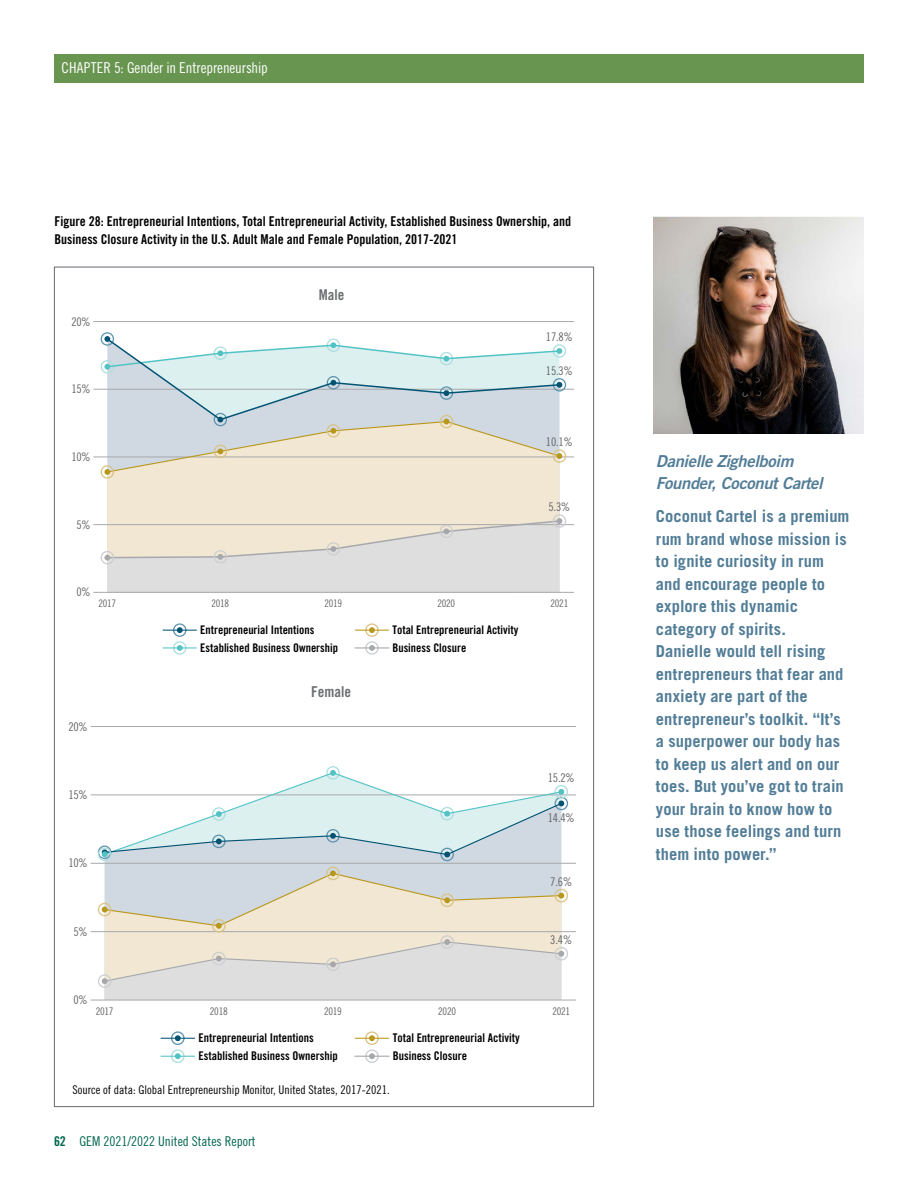
<style>
.page{position:relative;width:918px;height:1188px;background:#fff}
.page>*{position:absolute;margin:0;border:0;box-sizing:border-box;transform-origin:0 0}
.t1{font:700 16.5px/22.5px "Trade Gothic LT Std";letter-spacing:.005em;color:#527d97}
.t2{font:16.5px/22.5px "Trade Gothic LT Std Bd 2 Obl";letter-spacing:-.02em;color:#527d97}
.t3{font:15px "Trade Gothic LT Std Cn 18";letter-spacing:-.005em;color:#fff}
.t4{font:15px "Trade Gothic LT Std Bd Cn 20";color:#6c6f70}
.t5{font:14.85px "Trade Gothic LT Std Bd Cn 20";color:#6c6f70}
.t6{font:13.5px/18px "Trade Gothic LT Std Bd Cn 20";color:#000}
.t7{font:13.5px "Trade Gothic LT Std Cn 18";color:#00654f}
.t8{font:12px/18px "Trade Gothic LT Std Bd Cn 20";color:#000}
.t9{font:12px "Trade Gothic LT Std Cn 18";color:#000}
.t10{font:12px "Trade Gothic LT Std Cn 18";letter-spacing:-.015em;color:#636466}
.t11{font:11.85px/17.9px "Trade Gothic LT Std Bd Cn 20";color:#000}
.t12{font:11.85px "Trade Gothic LT Std Cn 18";letter-spacing:-.015em;color:#636466}
.t13{font:10.5px "Trade Gothic LT Std Cn 18";letter-spacing:-.025em;color:#636466}
.t14{font:10.35px "Trade Gothic LT Std Cn 18";letter-spacing:-.025em;color:#636466}
.s1{font-family:"Trade Gothic LT Std Bd Cn 20"}
</style>
<div class="page">
<div style="left:54px;top:54px;width:809px;height:28px;background:#689550"></div>
<div style="left:107px;top:475px;width:452px;height:43px;background:#f1e7d2"></div>
<hr style="left:93px;top:321px;width:481px;height:1px;background:#a7a9ac">
<hr style="left:93px;top:457px;width:481px;height:1px;background:#a7a9ac">
<hr style="left:93px;top:389px;width:481px;height:1px;background:#a7a9ac">
<hr style="left:93px;top:524px;width:481px;height:1px;background:#a7a9ac">
<hr style="left:93px;top:592px;width:481px;height:1px;background:#a7a9ac">
<div style="left:101px;top:332px;width:13px;height:14px;border:1px solid #6094ae;border-radius:50%"></div>
<div style="left:553px;top:378px;width:13px;height:14px;border:1px solid #6094ae;border-radius:50%"></div>
<div style="left:101px;top:360px;width:13px;height:13px;border:1px solid #addedf;border-radius:50%"></div>
<div style="left:553px;top:344px;width:13px;height:14px;border:1px solid #addedf;border-radius:50%"></div>
<div style="left:101px;top:465px;width:13px;height:14px;border:1px solid #dac385;border-radius:50%"></div>
<div style="left:553px;top:449px;width:13px;height:14px;border:1px solid #dac385;border-radius:50%"></div>
<svg style="left:104px;top:336px;width:458px;height:139px;background:#dae2e0"></svg>
<div style="left:173px;top:623px;width:13px;height:14px;border:1px solid #6094ae;border-radius:50%"></div>
<svg style="left:177px;top:627px;width:6px;height:6px"></svg>
<hr style="left:163px;top:630px;width:34px;height:1px;background:#005373">
<div style="left:173px;top:641px;width:13px;height:14px;border:1px solid #addedf;border-radius:50%"></div>
<svg style="left:177px;top:645px;width:6px;height:6px"></svg>
<hr style="left:163px;top:647px;width:34px;height:1px;background:#51c3c5">
<div style="left:365px;top:623px;width:14px;height:14px;border:1px solid #dac385;border-radius:50%"></div>
<svg style="left:369px;top:627px;width:6px;height:6px"></svg>
<hr style="left:355px;top:630px;width:34px;height:1px;background:#b9971a">
<div style="left:365px;top:641px;width:14px;height:14px;border:1px solid #cdced0;border-radius:50%"></div>
<svg style="left:369px;top:645px;width:6px;height:6px"></svg>
<hr style="left:355px;top:647px;width:34px;height:2px;background:#a6a8ac">
<div style="left:101px;top:551px;width:13px;height:13px;border:1px solid #cdced0;border-radius:50%"></div>
<div style="left:553px;top:514px;width:13px;height:14px;border:1px solid #cdced0;border-radius:50%"></div>
<svg style="left:104px;top:518px;width:458px;height:74px;background:#e2dfd9"></svg>
<svg style="left:105px;top:857px;width:456px;height:13px;background:#ced7e0"></svg>
<svg style="left:105px;top:929px;width:456px;height:10px;background:#efe5d1"></svg>
<hr style="left:91px;top:726px;width:485px;height:1px;background:#a7a9ac">
<hr style="left:91px;top:863px;width:485px;height:1px;background:#a7a9ac">
<hr style="left:91px;top:795px;width:485px;height:1px;background:#a7a9ac">
<hr style="left:91px;top:931px;width:485px;height:1px;background:#a7a9ac">
<hr style="left:91px;top:1000px;width:485px;height:1px;background:#a7a9ac">
<div style="left:98px;top:846px;width:13px;height:13px;border:1px solid #6094ae;border-radius:50%"></div>
<div style="left:440px;top:848px;width:14px;height:13px;border:1px solid #6094ae;border-radius:50%"></div>
<div style="left:555px;top:797px;width:13px;height:13px;border:1px solid #6094ae;border-radius:50%"></div>
<div style="left:326px;top:766px;width:14px;height:14px;border:1px solid #addedf;border-radius:50%"></div>
<div style="left:555px;top:785px;width:13px;height:14px;border:1px solid #addedf;border-radius:50%"></div>
<div style="left:98px;top:903px;width:13px;height:13px;border:1px solid #dac385;border-radius:50%"></div>
<div style="left:212px;top:919px;width:14px;height:14px;border:1px solid #dac385;border-radius:50%"></div>
<div style="left:326px;top:867px;width:14px;height:13px;border:1px solid #dac385;border-radius:50%"></div>
<div style="left:555px;top:889px;width:13px;height:13px;border:1px solid #dac385;border-radius:50%"></div>
<svg style="left:102px;top:870px;width:462px;height:59px;background:#dfded6"></svg>
<div style="left:171px;top:1031px;width:14px;height:14px;border:1px solid #6094ae;border-radius:50%"></div>
<svg style="left:175px;top:1035px;width:6px;height:6px"></svg>
<hr style="left:161px;top:1038px;width:34px;height:1px;background:#005373">
<div style="left:171px;top:1049px;width:14px;height:14px;border:1px solid #addedf;border-radius:50%"></div>
<svg style="left:175px;top:1053px;width:6px;height:6px"></svg>
<hr style="left:161px;top:1056px;width:34px;height:1px;background:#51c3c5">
<div style="left:365px;top:1031px;width:14px;height:14px;border:1px solid #dac385;border-radius:50%"></div>
<svg style="left:369px;top:1035px;width:6px;height:6px"></svg>
<hr style="left:355px;top:1038px;width:34px;height:1px;background:#b9971a">
<div style="left:365px;top:1049px;width:14px;height:14px;border:1px solid #cdced0;border-radius:50%"></div>
<svg style="left:369px;top:1053px;width:6px;height:6px"></svg>
<hr style="left:355px;top:1056px;width:34px;height:1px;background:#a6a8ac">
<div style="left:98px;top:974px;width:13px;height:14px;border:1px solid #cdced0;border-radius:50%"></div>
<div style="left:440px;top:935px;width:14px;height:14px;border:1px solid #cdced0;border-radius:50%"></div>
<div style="left:555px;top:947px;width:13px;height:14px;border:1px solid #cdced0;border-radius:50%"></div>
<svg style="left:102px;top:939px;width:462px;height:61px;background:#e2dfd9"></svg>
<div style="left:98px;top:848px;width:13px;height:13px;border:1px solid #addedf;border-radius:50%"></div>
<svg style="left:102px;top:770px;width:462px;height:87px"></svg>
<img style="left:653px;top:216px;width:211px;height:218px">
<p class="t3" style="left:62px;top:59px;width:208px">CHAPTER 5: Gender in Entrepreneurship</p>
<p class="t6" style="left:54px;top:212px;width:518px">Figure 28: Entrepreneurial Intentions, Total Entrepreneurial Activity, Established Business Ownership, and<br>Business Closure Activity in the U.S. Adult Male and Female Population, 2017-2021</p>
<p class="t12" style="left:71px;top:314px;width:21px">20%</p>
<p class="t12" style="left:71px;top:382px;width:21px">15%</p>
<p class="t12" style="left:71px;top:450px;width:21px">10%</p>
<p class="t12" style="left:76px;top:517px;width:16px">5%</p>
<p class="t5" style="left:319px;top:286px;width:27px">Male</p>
<p class="t12" style="left:546px;top:330px;width:29px">17.8%</p>
<p class="t12" style="left:546px;top:364px;width:29px">15.3%</p>
<p class="t12" style="left:546px;top:435px;width:29px">10.1%</p>
<p class="t12" style="left:548px;top:500px;width:23px">5.3%</p>
<p class="t12" style="left:76px;top:585px;width:16px">0%</p>
<p class="t14" style="left:99px;top:598px;width:19px">2017</p>
<p class="t14" style="left:212px;top:598px;width:19px">2018</p>
<p class="t14" style="left:325px;top:598px;width:19px">2019</p>
<p class="t14" style="left:438px;top:598px;width:19px">2020</p>
<p class="t14" style="left:551px;top:598px;width:19px">2021</p>
<p class="t11" style="left:200px;top:621px;width:139px">Entrepreneurial Intentions<br>Established Business Ownership</p>
<p class="t11" style="left:392px;top:621px;width:127px">Total Entrepreneurial Activity<br>Business Closure</p>
<p class="t10" style="left:68px;top:719px;width:21px">20%</p>
<p class="t4" style="left:311px;top:683px;width:41px">Female</p>
<p class="t10" style="left:68px;top:788px;width:21px">15%</p>
<p class="t10" style="left:68px;top:856px;width:21px">10%</p>
<p class="t10" style="left:73px;top:924px;width:16px">5%</p>
<p class="t10" style="left:548px;top:771px;width:29px">15.2%</p>
<p class="t10" style="left:548px;top:810px;width:29px">14.4%</p>
<p class="t10" style="left:550px;top:874px;width:24px">7.6%</p>
<p class="t10" style="left:550px;top:933px;width:24px">3.4%</p>
<p class="t10" style="left:73px;top:993px;width:16px">0%</p>
<p class="t13" style="left:96px;top:1005px;width:19px">2017</p>
<p class="t13" style="left:210px;top:1005px;width:19px">2018</p>
<p class="t13" style="left:324px;top:1005px;width:19px">2019</p>
<p class="t13" style="left:438px;top:1005px;width:19px">2020</p>
<p class="t13" style="left:552px;top:1005px;width:19px">2021</p>
<p class="t8" style="left:199px;top:1029px;width:141px">Entrepreneurial Intentions<br>Established Business Ownership</p>
<p class="t8" style="left:393px;top:1029px;width:129px">Total Entrepreneurial Activity<br>Business Closure</p>
<p class="t9" style="left:73px;top:1082px;width:319px">Source of data: Global Entrepreneurship Monitor, United States, 2017-2021.</p>
<p class="t7" style="left:54px;top:1133px;width:203px"><span class="s1">62</span> GEM 2021/2022 United States Report</p>
<p class="t2" style="left:656px;top:450px;width:168px">Danielle Zighelboim<br>Founder, Coconut Cartel</p>
<p class="t1" style="left:656px;top:505px;width:195px">Coconut Cartel is a premium rum brand whose mission is to ignite curiosity in rum and encourage people to explore this dynamic category of spirits.<br>Danielle would tell rising entrepreneurs that fear and anxiety are part of the entrepreneur’s toolkit. “It’s a superpower our body has to keep us alert and on our toes. But you’ve got to train your brain to know how to use those feelings and turn them into power.”</p>
</div>
